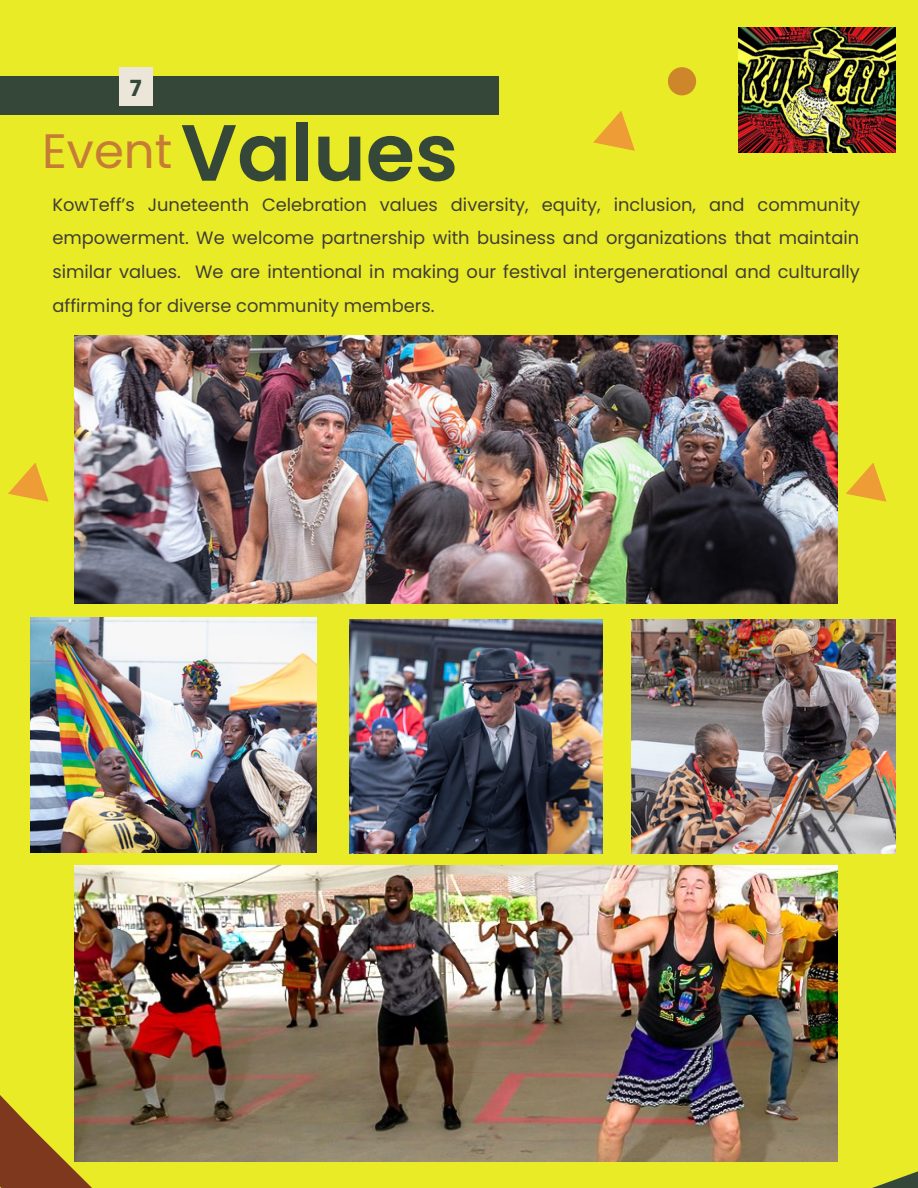
<style>
.page{position:relative;width:918px;height:1188px;background:#e9eb27}
.page>*{position:absolute;margin:0;border:0;box-sizing:border-box;transform-origin:0 0}
.t1{font:600 79.5px "Poppins";color:#354739}
.t2{font:700 22.2px "Poppins";color:#354739}
.t3{font:17.85px/33.8px "Poppins";color:#403e37;text-align:justify}
</style>
<div class="page">
<svg style="left:0;top:1076px;width:918px;height:112px"></svg>
<svg style="left:8px;top:463px;width:41px;height:39px"></svg>
<div style="left:668px;top:67px;width:28px;height:28px;background:#ce862a;border-radius:50%"></div>
<svg style="left:593px;top:111px;width:42px;height:40px"></svg>
<img style="left:350px;top:620px;width:253px;height:234px">
<div style="left:0;top:76px;width:499px;height:38px;background:#354739"></div>
<div style="left:119px;top:68px;width:34px;height:38px;background:#ebe5da"></div>
<img style="left:738px;top:27px;width:158px;height:125px">
<img style="left:31px;top:617px;width:286px;height:235px">
<img style="left:631px;top:620px;width:265px;height:234px">
<svg style="left:846px;top:463px;width:41px;height:39px"></svg>
<img style="left:75px;top:336px;width:763px;height:268px">
<img style="left:75px;top:866px;width:763px;height:296px">
<p class="t2" style="left:130px;top:73px;width:13px">7</p>
<h1 class="t1" style="left:42px;top:97px;width:418px"><sup>Event</sup> Values</h1>
<p class="t3" style="left:52px;top:187px;width:809px">KowTeff’s Juneteenth Celebration values diversity, equity, inclusion, and community empowerment. We welcome partnership with business and organizations that maintain similar values. We are intentional in making our festival intergenerational and culturally affirming for diverse community members.</p>
</div>
